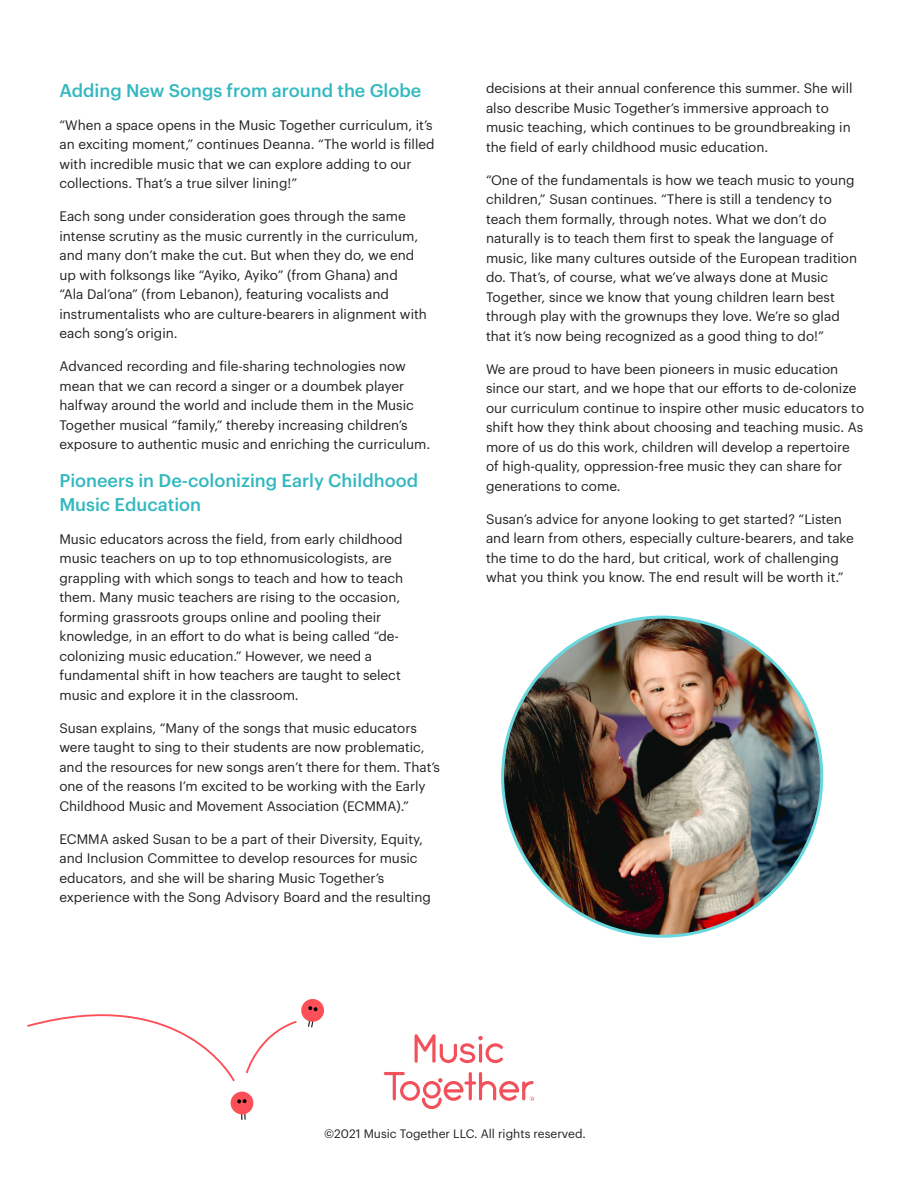
<style>
.page{position:relative;width:918px;height:1188px;background:#fff}
.page>*{position:absolute;margin:0;border:0;box-sizing:border-box;transform-origin:0 0}
.Heading{font:500 18px/24px "Graphik";color:#32b8bf}
.t1{font:13.5px/19.5px "Graphik";color:#231f20}
.t2{font:12px "Graphik";color:#231f20}
</style>
<div class="page">
<img style="left:503px;top:617px;width:319px;height:319px;border-radius:160px">
<svg style="left:415px;top:1034px;width:88px;height:29px"></svg>
<svg style="left:384px;top:1072px;width:150px;height:37px"></svg>
<svg style="left:230px;top:1091px;width:24px;height:24px"></svg>
<svg style="left:237px;top:1099px;width:10px;height:21px"></svg>
<svg style="left:27px;top:999px;width:297px;height:83px"></svg>
<p class="Heading" style="left:59px;top:77px;width:363px">Adding New Songs from around the Globe</p>
<p class="t1" style="left:59px;top:114px;width:377px">“When a space opens in the Music Together curriculum, it’s an exciting moment,” continues Deanna. “The world is filled with incredible music that we can explore adding to our collections. That’s a true silver lining!”</p>
<p class="t1" style="left:59px;top:206px;width:369px">Each song under consideration goes through the same intense scrutiny as the music currently in the curriculum, and many don’t make the cut. But when they do, we end up with folksongs like “Ayiko, Ayiko” (from Ghana) and<br>“Ala Dal’ona” (from Lebanon), featuring vocalists and instrumentalists who are culture-bearers in alignment with each song’s origin.</p>
<p class="t1" style="left:59px;top:356px;width:372px">Advanced recording and file-sharing technologies now mean that we can record a singer or a doumbek player halfway around the world and include them in the Music Together musical “family,” thereby increasing children’s exposure to authentic music and enriching the curriculum.</p>
<p class="Heading" style="left:59px;top:467px;width:360px">Pioneers in De-colonizing Early Childhood<br>Music Education</p>
<p class="t1" style="left:59px;top:528px;width:345px">Music educators across the field, from early childhood music teachers on up to top ethnomusicologists, are grappling with which songs to teach and how to teach them. Many music teachers are rising to the occasion, forming grassroots groups online and pooling their knowledge, in an effort to do what is being called “de&shy;colonizing music education.” However, we need a fundamental shift in how teachers are taught to select music and explore it in the classroom.</p>
<p class="t1" style="left:59px;top:717px;width:382px">Susan explains, “Many of the songs that music educators were taught to sing to their students are now problematic, and the resources for new songs aren’t there for them. That’s one of the reasons I’m excited to be working with the Early Childhood Music and Movement Association (ECMMA).”</p>
<p class="t1" style="left:59px;top:828px;width:373px">ECMMA asked Susan to be a part of their Diversity, Equity, and Inclusion Committee to develop resources for music educators, and she will be sharing Music Together’s experience with the Song Advisory Board and the resulting</p>
<p class="t1" style="left:486px;top:77px;width:368px">decisions at their annual conference this summer. She will also describe Music Together’s immersive approach to music teaching, which continues to be groundbreaking in the field of early childhood music education.</p>
<p class="t1" style="left:486px;top:169px;width:373px">“One of the fundamentals is how we teach music to young children,” Susan continues. “There is still a tendency to teach them formally, through notes. What we don’t do naturally is to teach them first to speak the language of music, like many cultures outside of the European tradition do. That’s, of course, what we’ve always done at Music Together, since we know that young children learn best through play with the grownups they love. We’re so glad that it’s now being recognized as a good thing to do!”</p>
<p class="t1" style="left:486px;top:358px;width:380px">We are proud to have been pioneers in music education since our start, and we hope that our efforts to de-colonize our curriculum continue to inspire other music educators to shift how they think about choosing and teaching music. As more of us do this work, children will develop a repertoire of high-quality, oppression-free music they can share for generations to come.</p>
<p class="t1" style="left:486px;top:508px;width:369px">Susan’s advice for anyone looking to get started? “Listen and learn from others, especially culture-bearers, and take the time to do the hard, but critical, work of challenging what you think you know. The end result will be worth it.”</p>
<p class="t2" style="left:324px;top:1125px;width:263px">©2021 Music Together LLC. All rights reserved.</p>
</div>
